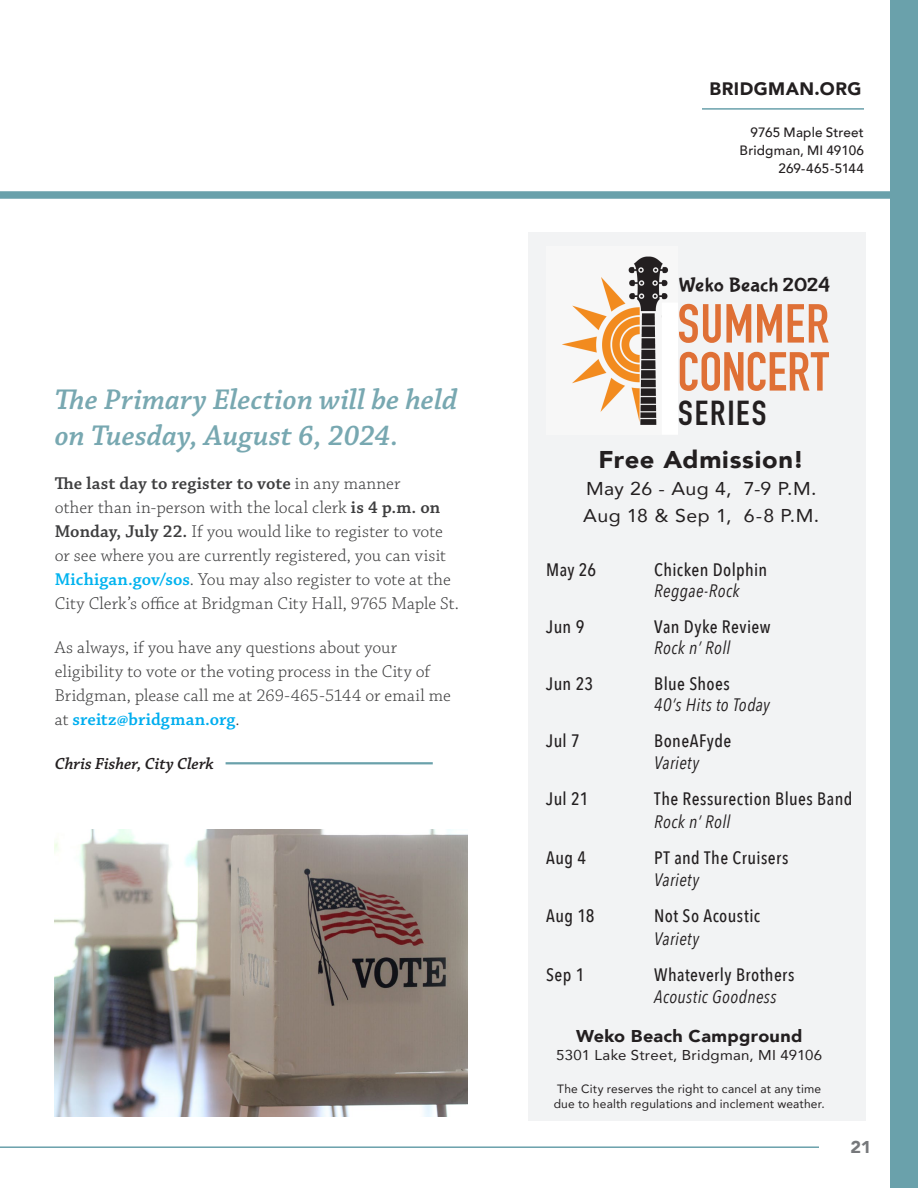
<style>
.page{position:relative;width:918px;height:1188px;background:#fff}
.page>*{position:absolute;margin:0;border:0;box-sizing:border-box;transform-origin:0 0}
.t1{font:700 54px "DIN Condensed";letter-spacing:.01em;color:#df7036}
.t2{font:700 34.2px "DIN Condensed";letter-spacing:.055em;color:#231f20;scale:1.05 1}
.t3{font:italic 600 30px/36px "Chaparral Pro";letter-spacing:.005em;color:#78a8b1}
.t4{font:900 24.15px "Avenir";letter-spacing:.025em;color:#231f20;scale:1.05 1}
.t5{font:19.95px "Bubblegum Sans";letter-spacing:.01em;color:#231f20;scale:1.05 1}
.t6{font:18.6px/27px "Avenir";letter-spacing:.02em;color:#231f20;scale:1.05 1}
.t7{font:300 18px/24px "Chaparral Pro";letter-spacing:.005em;color:#3e3e3f}
.t8{font:500 18px/22.5px "Avenir Next Condensed";letter-spacing:.02em;color:#231f20}
.t9{font:italic 18px/21px "Avenir Next Condensed";letter-spacing:.02em;color:#231f20}
.t10{font:900 18px "Avenir";letter-spacing:.025em;color:#231f20}
.t11{font:900 17.1px "Avenir";letter-spacing:.015em;color:#231f20;scale:1.05 1}
.t12{font:900 17.1px "Avenir";color:#76787b;scale:1.05 1}
.t13{font:italic 600 16.8px "Chaparral Pro";letter-spacing:.005em;color:#231f20}
.t14{font:14.25px "Avenir";letter-spacing:.02em;color:#231f20;scale:1.05 1}
.t15{font:500 13.5px/18px "Avenir";letter-spacing:.01em;color:#231f20;text-align:right}
.t16{font:12px/15px "Avenir";letter-spacing:.015em;color:#231f20}
.s1{font-weight:600}
.s2{font-weight:600;color:#00b3ef}
.s3{font-weight:600;color:#00aeef}
.s4{font-weight:400;font-style:italic}
.s5{font-weight:500;font-style:normal}
</style>
<div class="page">
<div style="left:0;top:191px;width:912px;height:8px;background:#6aa1ab"></div>
<hr style="left:0;top:1146px;width:819px;height:2px;background:#6aa1ab">
<hr style="left:702px;top:108px;width:162px;height:2px;background:#6aa1ab">
<div style="left:891px;top:0;width:27px;height:1188px;background:#6aa1ab"></div>
<hr style="left:226px;top:762px;width:207px;height:2px;background:#6aa1ab">
<div style="left:528px;top:232px;width:337px;height:889px;background:#f2f3f4"></div>
<img style="left:562px;top:256px;width:115px;height:178px">
<img style="left:55px;top:829px;width:413px;height:288px">
<p class="t3" style="left:55px;top:382px;width:404px">The Primary Election will be held on Tuesday, August 6, 2024.</p>
<p class="t7" style="left:55px;top:472px;width:406px"><span class="s1">The last day to register to vote</span> in any manner<br>other than in-person with the local clerk <span class="s1">is 4 p.m. on Monday, July 22.</span> If you would like to register to vote or see where you are currently registered, you can visit <span class="s2">Michigan.gov/sos</span>. You may also register to vote at the City Clerk’s office at Bridgman City Hall, 9765 Maple St.</p>
<p class="t7" style="left:55px;top:636px;width:398px">As always, if you have any questions about your eligibility to vote or the voting process in the City of Bridgman, please call me at 269-465-5144 or email me at <span class="s3">sreitz@bridgman.org</span>.</p>
<p class="t13" style="left:55px;top:754px;width:160px">Chris Fisher, City Clerk</p>
<p class="t10" style="left:709px;top:73px;width:153px">BRIDGMAN.ORG</p>
<p class="t15" style="left:740px;top:122px;width:126px">9765 Maple Street<br>Bridgman, MI 49106<br>269-465-5144</p>
<p class="t5" style="left:679px;top:274px;width:145px">Weko Beach 2024</p>
<p class="t1" style="left:678px;top:287px;width:153px">SUMMER</p>
<p class="t1" style="left:678px;top:335px;width:153px">CONCERT</p>
<p class="t2" style="left:678px;top:390px;width:86px">SERIES</p>
<p class="t4" style="left:599px;top:439px;width:197px">Free Admission!</p>
<p class="t6" style="left:583px;top:474px;width:226px">May 26 - Aug 4, 7-9 P.M.<br>Aug 18 &amp; Sep 1, 6-8 P.M.</p>
<p class="t8" style="left:546px;top:558px;width:52px">May 26</p>
<p class="t8" style="left:654px;top:559px;width:114px;line-height:21px">Chicken Dolphin<br><span class="s4">Reggae-Rock</span></p>
<p class="t8" style="left:546px;top:615px;width:40px">Jun 9</p>
<p class="t8" style="left:654px;top:616px;width:118px;line-height:21px">Van Dyke Review<br><span class="s4">Rock n’ Roll</span></p>
<p class="t8" style="left:546px;top:672px;width:48px">Jun 23</p>
<p class="t9" style="left:654px;top:673px;width:117px"><span class="s5">Blue Shoes<br></span>40’s Hits to Today</p>
<p class="t8" style="left:546px;top:729px;width:35px">Jul 7</p>
<p class="t8" style="left:654px;top:729px;width:79px">BoneAFyde<br><span class="s4">Variety</span></p>
<p class="t8" style="left:546px;top:788px;width:44px">Jul 21</p>
<p class="t8" style="left:654px;top:788px;width:200px">The Ressurection Blues Band<br><span class="s4">Rock n’ Roll</span></p>
<p class="t8" style="left:546px;top:846px;width:41px">Aug 4</p>
<p class="t8" style="left:654px;top:846px;width:136px">PT and The Cruisers<br><span class="s4">Variety</span></p>
<p class="t8" style="left:546px;top:905px;width:50px">Aug 18</p>
<p class="t8" style="left:654px;top:905px;width:107px">Not So Acoustic<br><span class="s4">Variety</span></p>
<p class="t8" style="left:546px;top:963px;width:40px">Sep 1</p>
<p class="t8" style="left:654px;top:963px;width:142px">Whateverly Brothers<br><span class="s4">Acoustic Goodness</span></p>
<p class="t11" style="left:576px;top:1021px;width:217px">Weko Beach Campground</p>
<p class="t14" style="left:556px;top:1044px;width:255px">5301 Lake Street, Bridgman, MI 49106</p>
<p class="t16" style="left:554px;top:1081px;width:273px">The City reserves the right to cancel at any time due to health regulations and inclement weather.</p>
<p class="t12" style="left:851px;top:1132px;width:21px">21</p>
</div>
